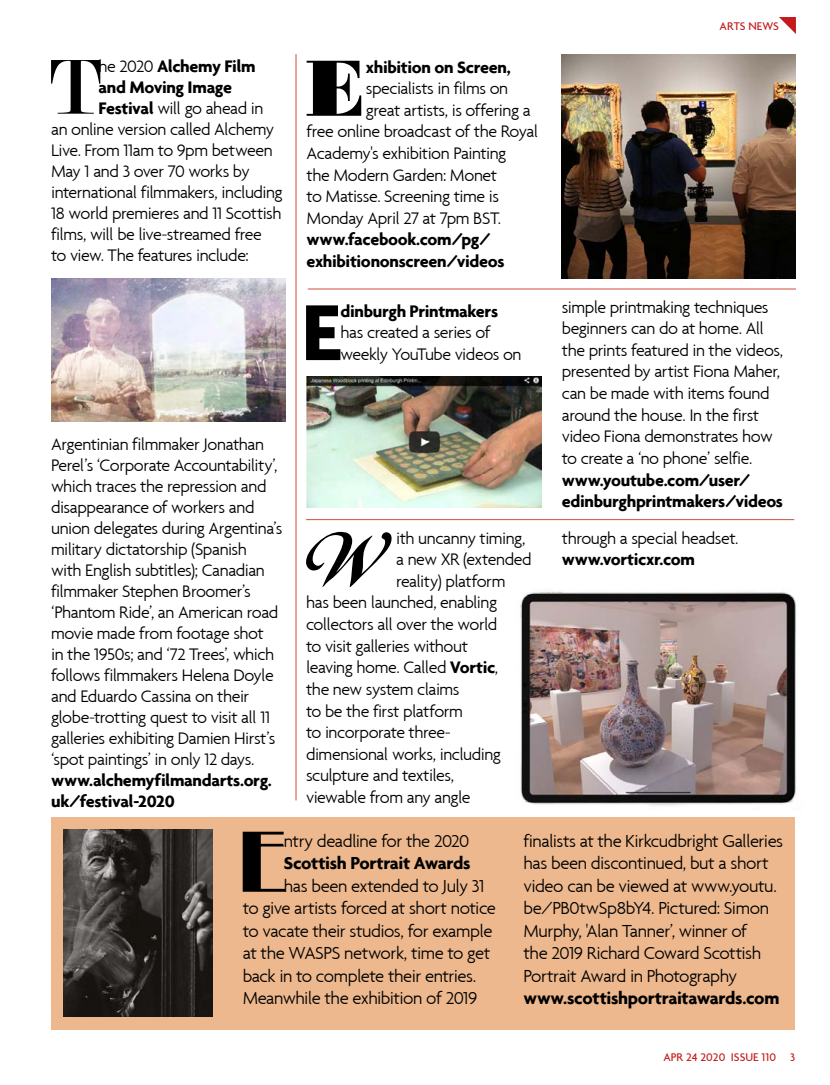
<style>
.page{position:relative;width:830px;height:1085px;background:#fff}
.page>*{position:absolute;margin:0;border:0;box-sizing:border-box;transform-origin:0 0}
.t1{font:700 85.65px "Agenda";color:#000}
.t2{font:900 84px "Bodoni";color:#000}
.t3{font:83.1px "Modern";color:#000}
.t4{font:78.3px "Alison";color:#000}
.t5{font:75px "Uncle Bob MF";color:#000}
.t6{font:300 18.75px/22.5px "Agenda";letter-spacing:-.03em;color:#000}
.t7{font:700 18.75px "Agenda";letter-spacing:-.02em;color:#000}
.t8{font:300 18px/21px "Agenda";letter-spacing:-.03em;color:#000}
.t9{font:700 18px/21.6px "Agenda";letter-spacing:-.02em;color:#000}
.t10{font:500 12px "Agenda";color:#c41a1c}
.s1{font-weight:300}
.s2{font-weight:700}
</style>
<div class="page">
<svg style="left:779px;top:17px;width:16px;height:16px"></svg>
<div style="left:51px;top:816px;width:743px;height:213px;background:#edb88d"></div>
<hr style="left:295px;top:54px;width:1px;height:746px;background:#cf4e3a">
<hr style="left:307px;top:289px;width:488px;height:1px;background:#cf4e3a">
<img style="left:51px;top:278px;width:234px;height:143px">
<img style="left:561px;top:54px;width:234px;height:224px">
<img style="left:64px;top:829px;width:148px;height:187px">
<img style="left:306px;top:376px;width:235px;height:131px">
<hr style="left:306px;top:519px;width:487px;height:1px;background:#cf4e3a">
<img style="left:520px;top:591px;width:276px;height:215px">
<h3 class="t3" style="left:49px;top:46px;width:52px">T</h3>
<p class="t9" style="left:98px;top:55px;width:159px"><span class="s1">he 2020</span> Alchemy Film</p>
<p class="t9" style="left:98px;top:76px;width:135px">and Moving Image</p>
<p class="t8" style="left:98px;top:97px;width:166px"><span class="s2">Festival</span> will go ahead in</p>
<p class="t8" style="left:51px;top:118px;width:224px">an online version called Alchemy</p>
<p class="t8" style="left:51px;top:139px;width:223px">Live. From 11am to 9pm between</p>
<p class="t8" style="left:51px;top:160px;width:200px">May 1 and 3 over 70 works by</p>
<p class="t8" style="left:51px;top:181px;width:233px">international filmmakers, including</p>
<p class="t8" style="left:51px;top:202px;width:232px">18 world premieres and 11 Scottish</p>
<p class="t8" style="left:51px;top:223px;width:212px">films, will be live-streamed free</p>
<p class="t8" style="left:51px;top:244px;width:199px">to view. The features include:</p>
<h2 class="t2" style="left:304px;top:39px;width:64px">E</h2>
<p class="t9" style="left:366px;top:55px;width:146px">xhibition on Screen,</p>
<p class="t8" style="left:366px;top:78px;width:144px">specialists in films on</p>
<p class="t8" style="left:366px;top:99px;width:166px">great artists, is offering a</p>
<p class="t8" style="left:306px;top:121px;width:233px">free online broadcast of the Royal</p>
<p class="t8" style="left:306px;top:142px;width:201px">Academy's exhibition Painting</p>
<p class="t8" style="left:306px;top:164px;width:192px">the Modern Garden: Monet</p>
<p class="t8" style="left:306px;top:186px;width:194px">to Matisse. Screening time is</p>
<p class="t8" style="left:306px;top:207px;width:196px">Monday April 27 at 7pm BST.</p>
<p class="t9" style="left:306px;top:228px;width:199px">www.facebook.com/pg/ exhibitiononscreen/videos</p>
<h1 class="t1" style="left:301px;top:280px;width:42px">E</h1>
<p class="t9" style="left:340px;top:300px;width:159px">dinburgh Printmakers</p>
<p class="t8" style="left:340px;top:321px;width:183px;line-height:21.6px">has created a series of weekly YouTube videos on</p>
<p class="t8" style="left:51px;top:433px;width:233px">Argentinian filmmaker Jonathan Perel’s ‘Corporate Accountability’, which traces the repression and disappearance of workers and union delegates during Argentina’s military dictatorship (Spanish<br>with English subtitles); Canadian filmmaker Stephen Broomer’s ‘Phantom Ride’, an American road movie made from footage shot<br>in the 1950s; and ‘72 Trees’, which follows filmmakers Helena Doyle and Eduardo Cassina on their globe-trotting quest to visit all 11 galleries exhibiting Damien Hirst’s ‘spot paintings’ in only 12 days.</p>
<p class="t9" style="left:51px;top:769px;width:222px;line-height:21px">www.alchemyfilmandarts.org. uk/festival-2020</p>
<h3 class="t4" style="left:305px;top:527px;width:94px">W</h3>
<p class="t8" style="left:396px;top:527px;width:131px">ith uncanny timing,</p>
<p class="t8" style="left:396px;top:548px;width:137px">a new XR (extended</p>
<p class="t8" style="left:396px;top:570px;width:111px">reality) platform</p>
<p class="t8" style="left:306px;top:591px;width:192px">has been launched, enabling</p>
<p class="t8" style="left:306px;top:613px;width:193px">collectors all over the world</p>
<p class="t8" style="left:306px;top:635px;width:163px">to visit galleries without</p>
<p class="t8" style="left:306px;top:656px;width:194px">leaving home. Called <span class="s2">Vortic</span>,</p>
<p class="t8" style="left:306px;top:678px;width:155px">the new system claims</p>
<p class="t8" style="left:306px;top:699px;width:158px">to be the first platform</p>
<p class="t8" style="left:306px;top:721px;width:146px">to incorporate three-</p>
<p class="t8" style="left:306px;top:743px;width:196px">dimensional works, including</p>
<p class="t8" style="left:306px;top:764px;width:149px">sculpture and textiles,</p>
<p class="t8" style="left:306px;top:786px;width:166px">viewable from any angle</p>
<p class="t10" style="left:719px;top:19px;width:61px">ARTS NEWS</p>
<p class="t8" style="left:561px;top:296px;width:223px;line-height:21.6px">simple printmaking techniques beginners can do at home. All the prints featured in the videos, presented by artist Fiona Maher, can be made with items found around the house. In the first video Fiona demonstrates how to create a ‘no phone’ selfie.</p>
<p class="t9" style="left:561px;top:468px;width:222px">www.youtube.com/user/ edinburghprintmakers/videos</p>
<p class="t8" style="left:561px;top:527px;width:178px">through a special headset.</p>
<p class="t9" style="left:561px;top:548px;width:134px">www.vorticxr.com</p>
<h3 class="t5" style="left:236px;top:810px;width:50px">E</h3>
<p class="t6" style="left:284px;top:829px;width:187px">ntry deadline for the 2020</p>
<p class="t7" style="left:284px;top:851px;width:188px">Scottish Portrait Awards</p>
<p class="t6" style="left:242px;top:874px;width:254px;text-indent:41px">has been extended to July 31 to give artists forced at short notice to vacate their studios, for example at the WASPS network, time to get back in to complete their entries.<br>Meanwhile the exhibition of 2019</p>
<p class="t6" style="left:523px;top:829px;width:261px">finalists at the Kirkcudbright Galleries has been discontinued, but a short video can be viewed at www.youtu. be/PB0twSp8bY4. Pictured: Simon Murphy, 'Alan Tanner’, winner of<br>the 2019 Richard Coward Scottish Portrait Award in Photography</p>
<p class="t7" style="left:523px;top:986px;width:257px">www.scottishportraitawards.com</p>
<p class="t10" style="left:663px;top:1049px;width:133px">APR 24 2020 ISSUE 110 3</p>
</div>
